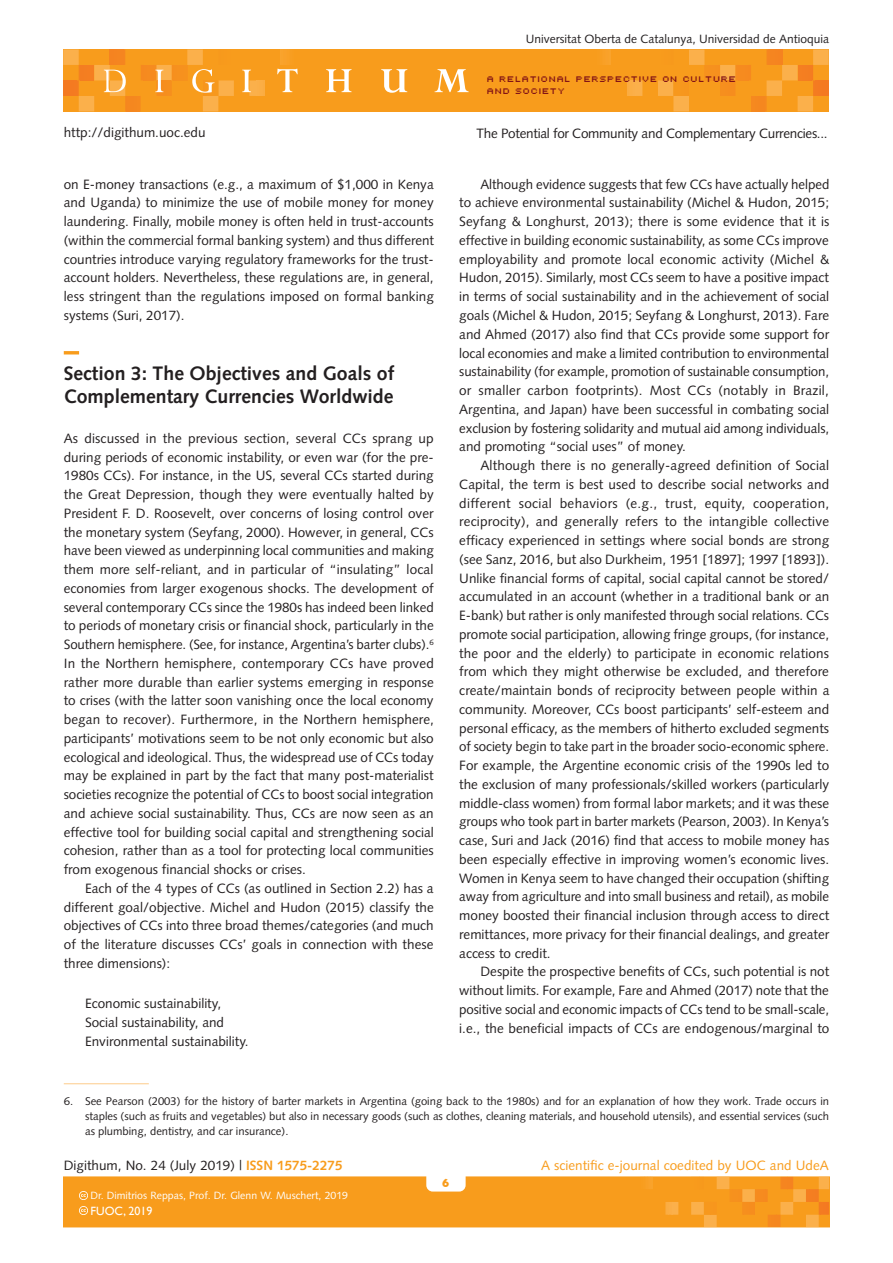
<style>
.page{position:relative;width:893px;height:1263px;background:#fff}
.page>*{position:absolute;margin:0;border:0;box-sizing:border-box;transform-origin:0 0}
.t1{font:700 19.5px/22.5px "Syntax LT Std";color:#231f20}
.t2{font:13.5px/18.8px "Syntax LT Std";color:#231f20;text-align:justify}
.t3{font:13.5px "Syntax LT Std";letter-spacing:-.02em;color:#231f20}
.t4{font:13.5px "Syntax LT Std";color:#f89c1c}
.t5{font:12px "Syntax LT Std";color:#231f20}
.t6{font:12px "Gill Sans";color:#fff}
.t7{font:700 12px "Gill Sans";color:#f89c1c}
.t8{font:11.25px/15px "Syntax LT Std";color:#231f20;text-align:justify}
.t9{font:10.5px "Syntax LT Std";color:#fff}
.t10{font:9px/12px "Uni 0554";color:#821316}
.s1{font-weight:700;color:#f89c1c}
</style>
<div class="page">
<hr style="left:829px;top:1177px;width:1px;height:50px;background:#f47921">
<svg style="left:64px;top:1177px;width:765px;height:50px;background:#f89d21"></svg>
<div style="left:63px;top:49px;width:766px;height:62px;background:#f89c1c"></div>
<hr style="left:265px;top:49px;width:1px;height:62px;background:#faab40">
<hr style="left:266px;top:49px;width:2px;height:62px;background:#faab3f">
<hr style="left:268px;top:49px;width:1px;height:62px;background:#faaa3d">
<hr style="left:269px;top:49px;width:2px;height:62px;background:#faa93b">
<hr style="left:271px;top:49px;width:1px;height:62px;background:#faa839">
<hr style="left:272px;top:49px;width:2px;height:62px;background:#faa837">
<hr style="left:274px;top:49px;width:1px;height:62px;background:#faa736">
<hr style="left:275px;top:49px;width:2px;height:62px;background:#faa633">
<hr style="left:277px;top:49px;width:1px;height:62px;background:#f9a531">
<hr style="left:278px;top:49px;width:2px;height:62px;background:#f9a430">
<hr style="left:625px;top:49px;width:2px;height:62px;background:#faab40">
<hr style="left:624px;top:49px;width:1px;height:62px;background:#faab3f">
<hr style="left:622px;top:49px;width:2px;height:62px;background:#faaa3d">
<hr style="left:621px;top:49px;width:1px;height:62px;background:#faa93b">
<hr style="left:619px;top:49px;width:2px;height:62px;background:#faa839">
<hr style="left:618px;top:49px;width:1px;height:62px;background:#faa837">
<hr style="left:616px;top:49px;width:2px;height:62px;background:#faa736">
<hr style="left:615px;top:49px;width:1px;height:62px;background:#faa633">
<hr style="left:613px;top:49px;width:2px;height:62px;background:#f9a531">
<hr style="left:612px;top:49px;width:1px;height:62px;background:#f9a430">
<svg style="left:605px;top:49px;width:6px;height:16px"></svg>
<svg style="left:627px;top:49px;width:202px;height:62px"></svg>
<hr style="left:815px;top:80px;width:4px;height:16px;background:#f47b21">
<hr style="left:819px;top:80px;width:3px;height:16px;background:#f47a21">
<hr style="left:822px;top:80px;width:3px;height:16px;background:#f47921">
<hr style="left:825px;top:80px;width:4px;height:16px;background:#f47921">
<svg style="left:63px;top:49px;width:202px;height:62px"></svg>
<svg style="left:277px;top:49px;width:21px;height:43px"></svg>
<svg style="left:326px;top:69px;width:26px;height:23px"></svg>
<svg style="left:381px;top:69px;width:26px;height:24px"></svg>
<svg style="left:434px;top:69px;width:35px;height:23px"></svg>
<hr style="left:64px;top:351px;width:15px;height:3px;background:#f89c1c">
<hr style="left:64px;top:1083px;width:85px;height:1px;background:#fdcb8a">
<p class="t5" style="left:526px;top:32px;width:305px">Universitat Oberta de Catalunya, Universidad de Antioquia</p>
<p class="t2" style="left:64px;top:123px;width:143px">http://digithum.uoc.edu</p>
<p class="t2" style="left:64px;top:175px;width:372px">on E-money transactions (e.g., a maximum of $1,000 in Kenya and Uganda) to minimize the use of mobile money for money laundering. Finally, mobile money is often held in trust-accounts (within the commercial formal banking system) and thus different countries introduce varying regulatory frameworks for the trust&shy;account holders. Nevertheless, these regulations are, in general, less stringent than the regulations imposed on formal banking systems (Suri, 2017).</p>
<h1 class="t1" style="left:64px;top:362px;width:332px">Section 3: The Objectives and Goals of<br>Complementary Currencies Worldwide</h1>
<p class="t2" style="left:64px;top:429px;width:372px">As discussed in the previous section, several CCs sprang up during periods of economic instability, or even war (for the pre-1980s CCs). For instance, in the US, several CCs started during the Great Depression, though they were eventually halted by President F. D. Roosevelt, over concerns of losing control over the monetary system (Seyfang, 2000). However, in general, CCs have been viewed as underpinning local communities and making them more self-reliant, and in particular of “insulating” local economies from larger exogenous shocks. The development of several contemporary CCs since the 1980s has indeed been linked to periods of monetary crisis or financial shock, particularly in the Southern hemisphere. (See, for instance, Argentina’s barter clubs).<sup>6<br></sup>In the Northern hemisphere, contemporary CCs have proved rather more durable than earlier systems emerging in response to crises (with the latter soon vanishing once the local economy began to recover). Furthermore, in the Northern hemisphere, participants’ motivations seem to be not only economic but also ecological and ideological. Thus, the widespread use of CCs today may be explained in part by the fact that many post-materialist societies recognize the potential of CCs to boost social integration and achieve social sustainability. Thus, CCs are now seen as an effective tool for building social capital and strengthening social cohesion, rather than as a tool for protecting local communities from exogenous financial shocks or crises.</p>
<p class="t2" style="left:64px;top:879px;width:372px;text-indent:21px">Each of the 4 types of CCs (as outlined in Section 2.2) has a different goal/objective. Michel and Hudon (2015) classify the objectives of CCs into three broad themes/categories (and much of the literature discusses CCs’ goals in connection with these three dimensions):</p>
<p class="t2" style="left:85px;top:994px;width:165px;text-align:left">Economic sustainability,<br>Social sustainability, and<br>Environmental sustainability.</p>
<p class="t10" style="left:488px;top:72px;width:251px">A RELATIONAL PERSPECTIVE ON CULTURE<br>AND SOCIETY</p>
<p class="t3" style="left:477px;top:125px;width:353px">The Potential for Community and Complementary Currencies...</p>
<p class="t2" style="left:459px;top:175px;width:372px;text-indent:21px">Although evidence suggests that few CCs have actually helped to achieve environmental sustainability (Michel &amp; Hudon, 2015; Seyfang &amp; Longhurst, 2013); there is some evidence that it is effective in building economic sustainability, as some CCs improve employability and promote local economic activity (Michel &amp; Hudon, 2015). Similarly, most CCs seem to have a positive impact in terms of social sustainability and in the achievement of social goals (Michel &amp; Hudon, 2015; Seyfang &amp; Longhurst, 2013). Fare and Ahmed (2017) also find that CCs provide some support for local economies and make a limited contribution to environmental sustainability (for example, promotion of sustainable consumption, or smaller carbon footprints). Most CCs (notably in Brazil, Argentina, and Japan) have been successful in combating social exclusion by fostering solidarity and mutual aid among individuals, and promoting “social uses” of money.</p>
<p class="t2" style="left:459px;top:456px;width:372px;text-indent:21px">Although there is no generally-agreed definition of Social Capital, the term is best used to describe social networks and different social behaviors (e.g., trust, equity, cooperation, reciprocity), and generally refers to the intangible collective efficacy experienced in settings where social bonds are strong (see Sanz, 2016, but also Durkheim, 1951 [1897]; 1997 [1893]).<br>Unlike financial forms of capital, social capital cannot be stored/ accumulated in an account (whether in a traditional bank or an E-bank) but rather is only manifested through social relations. CCs promote social participation, allowing fringe groups, (for instance, the poor and the elderly) to participate in economic relations from which they might otherwise be excluded, and therefore create/maintain bonds of reciprocity between people within a community. Moreover, CCs boost participants’ self-esteem and personal efficacy, as the members of hitherto excluded segments of society begin to take part in the broader socio-economic sphere.<br>For example, the Argentine economic crisis of the 1990s led to the exclusion of many professionals/skilled workers (particularly middle-class women) from formal labor markets; and it was these groups who took part in barter markets (Pearson, 2003). In Kenya’s case, Suri and Jack (2016) find that access to mobile money has been especially effective in improving women’s economic lives.<br>Women in Kenya seem to have changed their occupation (shifting away from agriculture and into small business and retail), as mobile money boosted their financial inclusion through access to direct remittances, more privacy for their financial dealings, and greater access to credit.</p>
<p class="t2" style="left:459px;top:962px;width:372px;text-indent:21px">Despite the prospective benefits of CCs, such potential is not without limits. For example, Fare and Ahmed (2017) note that the positive social and economic impacts of CCs tend to be small-scale, i.e., the beneficial impacts of CCs are endogenous/marginal to</p>
<p class="t8" style="left:85px;top:1094px;width:746px;text-indent:-21px">6. See Pearson (2003) for the history of barter markets in Argentina (going back to the 1980s) and for an explanation of how they work. Trade occurs in staples (such as fruits and vegetables) but also in necessary goods (such as clothes, cleaning materials, and household utensils), and essential services (such as plumbing, dentistry, and car insurance).</p>
<p class="t2" style="left:64px;top:1156px;width:280px">Digithum, No. 24 (July 2019) | <span class="s1">ISSN 1575-2275</span></p>
<p class="t4" style="left:541px;top:1157px;width:289px">A scientific e-journal coedited by UOC and UdeA</p>
<p class="t7" style="left:442px;top:1173px;width:9px">6</p>
<p class="t9" style="left:91px;top:1189px;width:259px">Dr. Dimitrios Reppas, Prof. Dr. Glenn W. Muschert, 2019</p>
<p class="t6" style="left:91px;top:1204px;width:63px">FUOC, 2019</p>
</div>
